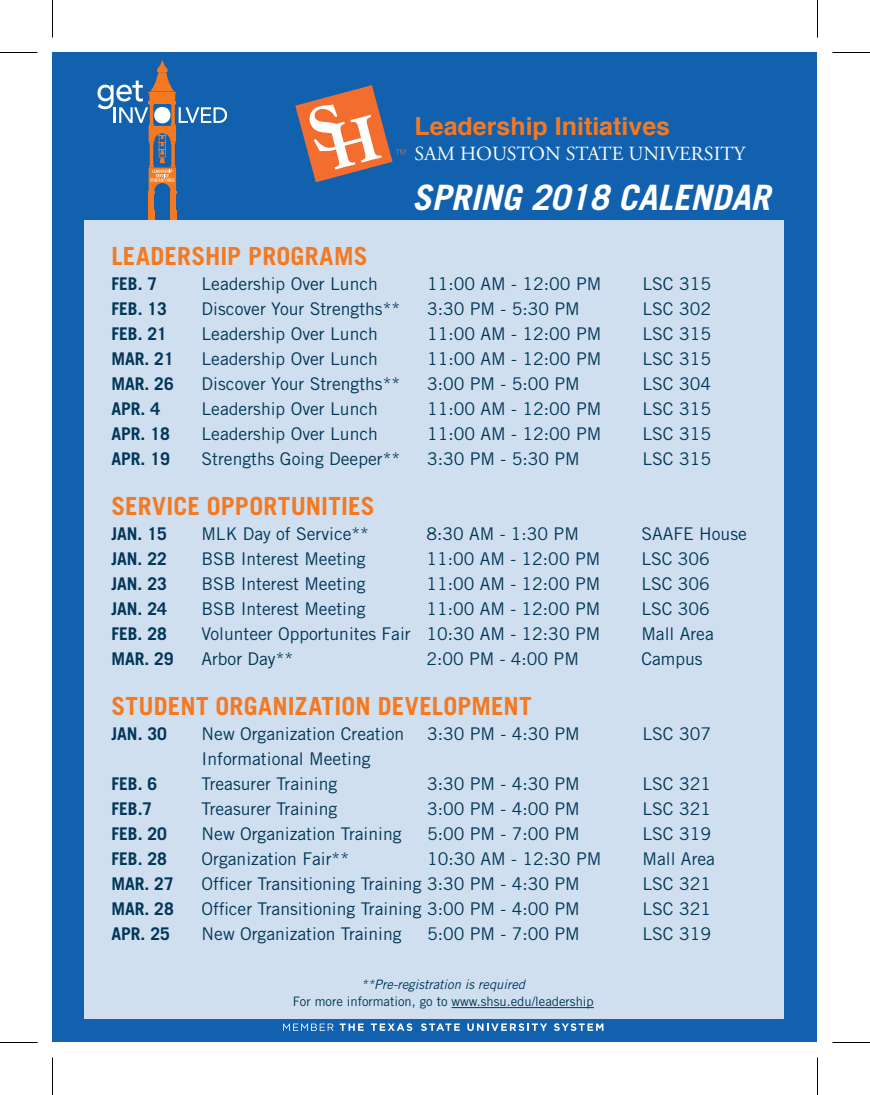
<style>
.page{position:relative;width:870px;height:1095px;background:#fff}
.page>*{position:absolute;margin:0;border:0;box-sizing:border-box;transform-origin:0 0}
.t1{font:italic 700 35px "Trade Gothic LT Std";color:#fff}
.t2{font:700 25px "Trade Gothic LT Std";letter-spacing:.005em;color:#f47921}
.t3{font:700 25px "Helvetica";color:#f47921}
.t4{font:20px "Adobe Garamond Pro";color:#fff}
.t5{font:17.5px "Trade Gothic LT Std";color:#013758}
.t6{font:700 17.5px "Trade Gothic LT Std";color:#013758}
.t7{font:13px "Trade Gothic LT Std";color:#013758}
.t8{font:italic 13px "Trade Gothic LT Std";color:#013758}
</style>
<div class="page">
<div style="left:52px;top:52px;width:766px;height:990px;background:#1161af"></div>
<div style="left:84px;top:220px;width:700px;height:798px;background:#cfdfef"></div>
<div style="left:170px;top:192px;width:6px;height:26px;background:#f47921"></div>
<div style="left:149px;top:192px;width:5px;height:26px;background:#f47921"></div>
<div style="left:148px;top:210px;width:7px;height:10px;background:#f47921"></div>
<div style="left:170px;top:210px;width:7px;height:10px;background:#f47921"></div>
<svg style="left:97px;top:60px;width:130px;height:134px"></svg>
<hr style="left:452px;top:1007px;width:142px;height:1px;background:#013758">
<svg style="left:421px;top:1023px;width:39px;height:8px"></svg>
<svg style="left:467px;top:1023px;width:80px;height:8px"></svg>
<svg style="left:554px;top:1023px;width:49px;height:8px"></svg>
<svg style="left:283px;top:1024px;width:51px;height:7px"></svg>
<svg style="left:340px;top:1024px;width:24px;height:7px"></svg>
<svg style="left:371px;top:1023px;width:41px;height:8px"></svg>
<svg style="left:295px;top:85px;width:110px;height:97px"></svg>
<hr style="left:0;top:52px;width:38px;height:1px;background:#000">
<hr style="left:832px;top:52px;width:38px;height:1px;background:#000">
<hr style="left:0;top:1042px;width:38px;height:1px;background:#000">
<hr style="left:832px;top:1042px;width:38px;height:1px;background:#000">
<hr style="left:52px;top:0;width:1px;height:38px;background:#000">
<hr style="left:52px;top:1058px;width:1px;height:37px;background:#000">
<hr style="left:817px;top:0;width:1px;height:38px;background:#000">
<hr style="left:817px;top:1058px;width:1px;height:37px;background:#000">
<p class="t3" style="left:415px;top:106px;width:257px">Leadership Initiatives</p>
<p class="t4" style="left:415px;top:142px;width:332px">SAM HOUSTON STATE UNIVERSITY</p>
<p class="t1" style="left:412px;top:176px;width:359px">SPRING 2018 CALENDAR</p>
<p class="t2" style="left:111px;top:241px;width:258px">LEADERSHIP PROGRAMS</p>
<p class="t6" style="left:111px;top:273px;width:47px">FEB. 7</p>
<p class="t5" style="left:202px;top:273px;width:178px">Leadership Over Lunch</p>
<p class="t5" style="left:427px;top:273px;width:176px">11:00 AM - 12:00 PM</p>
<p class="t5" style="left:642px;top:273px;width:70px">LSC 315</p>
<p class="t6" style="left:111px;top:298px;width:57px">FEB. 13</p>
<p class="t5" style="left:202px;top:298px;width:200px">Discover Your Strengths**</p>
<p class="t5" style="left:427px;top:298px;width:154px">3:30 PM - 5:30 PM</p>
<p class="t5" style="left:642px;top:298px;width:70px">LSC 302</p>
<p class="t6" style="left:111px;top:323px;width:57px">FEB. 21</p>
<p class="t5" style="left:202px;top:323px;width:178px">Leadership Over Lunch</p>
<p class="t5" style="left:427px;top:323px;width:176px">11:00 AM - 12:00 PM</p>
<p class="t5" style="left:642px;top:323px;width:70px">LSC 315</p>
<p class="t6" style="left:111px;top:348px;width:64px">MAR. 21</p>
<p class="t5" style="left:202px;top:348px;width:178px">Leadership Over Lunch</p>
<p class="t5" style="left:427px;top:348px;width:176px">11:00 AM - 12:00 PM</p>
<p class="t5" style="left:642px;top:348px;width:70px">LSC 315</p>
<p class="t6" style="left:111px;top:373px;width:64px">MAR. 26</p>
<p class="t5" style="left:202px;top:373px;width:200px">Discover Your Strengths**</p>
<p class="t5" style="left:427px;top:373px;width:154px">3:00 PM - 5:00 PM</p>
<p class="t5" style="left:642px;top:373px;width:70px">LSC 304</p>
<p class="t6" style="left:111px;top:398px;width:50px">APR. 4</p>
<p class="t5" style="left:202px;top:398px;width:178px">Leadership Over Lunch</p>
<p class="t5" style="left:427px;top:398px;width:176px">11:00 AM - 12:00 PM</p>
<p class="t5" style="left:642px;top:398px;width:70px">LSC 315</p>
<p class="t6" style="left:111px;top:423px;width:60px">APR. 18</p>
<p class="t5" style="left:202px;top:423px;width:178px">Leadership Over Lunch</p>
<p class="t5" style="left:427px;top:423px;width:176px">11:00 AM - 12:00 PM</p>
<p class="t5" style="left:642px;top:423px;width:70px">LSC 315</p>
<p class="t6" style="left:111px;top:448px;width:60px">APR. 19</p>
<p class="t5" style="left:202px;top:448px;width:200px">Strengths Going Deeper**</p>
<p class="t5" style="left:427px;top:448px;width:154px">3:30 PM - 5:30 PM</p>
<p class="t5" style="left:642px;top:448px;width:70px">LSC 315</p>
<p class="t2" style="left:111px;top:491px;width:265px">SERVICE OPPORTUNITIES</p>
<p class="t6" style="left:111px;top:523px;width:57px">JAN. 15</p>
<p class="t5" style="left:201px;top:523px;width:169px">MLK Day of Service**</p>
<p class="t5" style="left:426px;top:523px;width:154px">8:30 AM - 1:30 PM</p>
<p class="t5" style="left:641px;top:523px;width:107px">SAAFE House</p>
<p class="t6" style="left:111px;top:548px;width:57px">JAN. 22</p>
<p class="t5" style="left:201px;top:548px;width:166px">BSB Interest Meeting</p>
<p class="t5" style="left:426px;top:548px;width:175px">11:00 AM - 12:00 PM</p>
<p class="t5" style="left:641px;top:548px;width:70px">LSC 306</p>
<p class="t6" style="left:111px;top:573px;width:57px">JAN. 23</p>
<p class="t5" style="left:201px;top:573px;width:166px">BSB Interest Meeting</p>
<p class="t5" style="left:426px;top:573px;width:175px">11:00 AM - 12:00 PM</p>
<p class="t5" style="left:641px;top:573px;width:70px">LSC 306</p>
<p class="t6" style="left:111px;top:598px;width:57px">JAN. 24</p>
<p class="t5" style="left:201px;top:598px;width:166px">BSB Interest Meeting</p>
<p class="t5" style="left:426px;top:598px;width:175px">11:00 AM - 12:00 PM</p>
<p class="t5" style="left:641px;top:598px;width:70px">LSC 306</p>
<p class="t6" style="left:111px;top:623px;width:57px">FEB. 28</p>
<p class="t5" style="left:201px;top:623px;width:400px">Volunteer Opportunites Fair 10:30 AM - 12:30 PM</p>
<p class="t5" style="left:641px;top:623px;width:74px">Mall Area</p>
<p class="t6" style="left:111px;top:648px;width:64px">MAR. 29</p>
<p class="t5" style="left:201px;top:648px;width:93px">Arbor Day**</p>
<p class="t5" style="left:426px;top:648px;width:154px">2:00 PM - 4:00 PM</p>
<p class="t5" style="left:641px;top:648px;width:63px">Campus</p>
<p class="t2" style="left:111px;top:691px;width:422px">STUDENT ORGANIZATION DEVELOPMENT</p>
<p class="t6" style="left:111px;top:723px;width:57px">JAN. 30</p>
<p class="t5" style="left:202px;top:723px;width:204px">New Organization Creation</p>
<p class="t5" style="left:427px;top:723px;width:154px">3:30 PM - 4:30 PM</p>
<p class="t5" style="left:642px;top:723px;width:70px">LSC 307</p>
<p class="t5" style="left:202px;top:748px;width:171px">Informational Meeting</p>
<p class="t6" style="left:111px;top:773px;width:47px">FEB. 6</p>
<p class="t5" style="left:202px;top:773px;width:137px">Treasurer Training</p>
<p class="t5" style="left:427px;top:773px;width:154px">3:30 PM - 4:30 PM</p>
<p class="t5" style="left:642px;top:773px;width:70px">LSC 321</p>
<p class="t6" style="left:111px;top:798px;width:42px">FEB.7</p>
<p class="t5" style="left:202px;top:798px;width:137px">Treasurer Training</p>
<p class="t5" style="left:427px;top:798px;width:154px">3:00 PM - 4:00 PM</p>
<p class="t5" style="left:642px;top:798px;width:70px">LSC 321</p>
<p class="t6" style="left:111px;top:823px;width:57px">FEB. 20</p>
<p class="t5" style="left:202px;top:823px;width:202px">New Organization Training</p>
<p class="t5" style="left:427px;top:823px;width:154px">5:00 PM - 7:00 PM</p>
<p class="t5" style="left:642px;top:823px;width:70px">LSC 319</p>
<p class="t6" style="left:111px;top:848px;width:57px">FEB. 28</p>
<p class="t5" style="left:202px;top:848px;width:149px">Organization Fair**</p>
<p class="t5" style="left:427px;top:848px;width:176px">10:30 AM - 12:30 PM</p>
<p class="t5" style="left:642px;top:848px;width:74px">Mall Area</p>
<p class="t6" style="left:111px;top:873px;width:64px">MAR. 27</p>
<p class="t5" style="left:202px;top:873px;width:380px">Officer Transitioning Training 3:30 PM - 4:30 PM</p>
<p class="t5" style="left:642px;top:873px;width:70px">LSC 321</p>
<p class="t6" style="left:111px;top:898px;width:64px">MAR. 28</p>
<p class="t5" style="left:202px;top:898px;width:380px">Officer Transitioning Training 3:00 PM - 4:00 PM</p>
<p class="t5" style="left:642px;top:898px;width:70px">LSC 321</p>
<p class="t6" style="left:111px;top:923px;width:60px">APR. 25</p>
<p class="t5" style="left:202px;top:923px;width:202px">New Organization Training</p>
<p class="t5" style="left:427px;top:923px;width:154px">5:00 PM - 7:00 PM</p>
<p class="t5" style="left:642px;top:923px;width:70px">LSC 319</p>
<p class="t8" style="left:361px;top:976px;width:165px">**Pre-registration is required</p>
<p class="t7" style="left:293px;top:994px;width:303px">For more information, go to www.shsu.edu/leadership</p>
</div>
